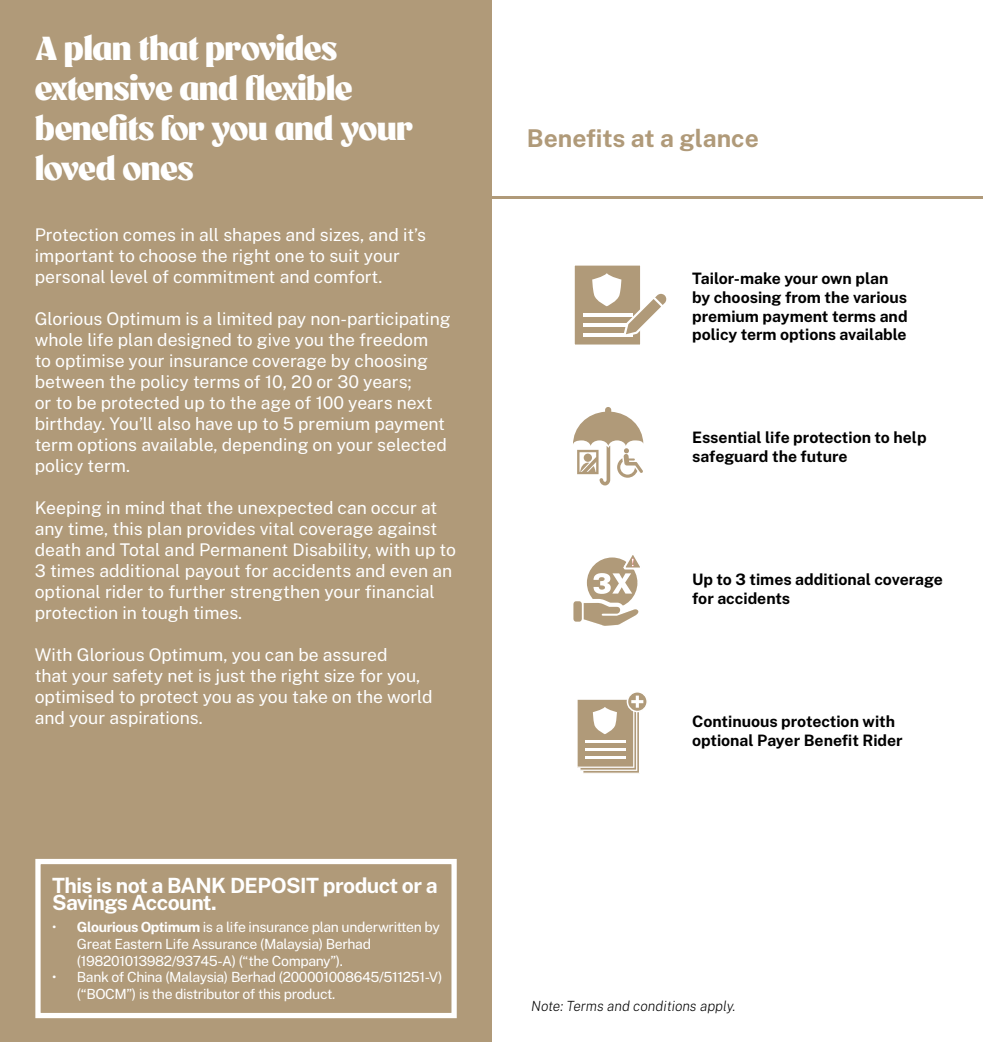
<style>
.page{position:relative;width:983px;height:1042px;background:#fff}
.page>*{position:absolute;margin:0;border:0;box-sizing:border-box;transform-origin:0 0}
.t1{font:800 33.25px/39.9px "Mr Banks";letter-spacing:-.025em;color:#fff}
.t2{font:700 24.5px "Public Sans";color:#b09a79}
.t3{font:700 21px/17.5px "Public Sans";letter-spacing:-.025em;color:#fff}
.t4{font:17.5px/21px "Public Sans";color:#fff}
.t5{font:700 15.75px/18.9px "Public Sans";color:#000}
.t6{font:14px/16.8px "Public Sans";letter-spacing:-.025em;color:#fff}
.t7{font:italic 200 14px "Public Sans";color:#000}
.s1{font-weight:700}
</style>
<div class="page">
<div style="left:0;top:0;width:491px;height:1042px;background:#b09a79"></div>
<div style="left:35px;top:859px;width:421px;height:159px;border:5px solid #fff"></div>
<hr style="left:491px;top:196px;width:491px;height:2px;background:#b09a79">
<div style="left:571px;top:262px;width:72px;height:86px;background:#b09a79;border:4px solid #fff"></div>
<hr style="left:583px;top:323px;width:49px;height:4px;background:#fff">
<hr style="left:583px;top:333px;width:49px;height:3px;background:#fff">
<hr style="left:583px;top:314px;width:49px;height:3px;background:#fff">
<svg style="left:592px;top:273px;width:75px;height:63px"></svg>
<svg style="left:573px;top:407px;width:70px;height:78px"></svg>
<svg style="left:627px;top:692px;width:20px;height:19px"></svg>
<div style="left:626px;top:691px;width:21px;height:21px;border:2px solid #fff;border-radius:50%"></div>
<svg style="left:577px;top:695px;width:66px;height:79px"></svg>
<svg style="left:573px;top:555px;width:67px;height:71px"></svg>
<h1 class="t1" style="left:35px;top:29px;width:380px">A plan that provides extensive and flexible benefits for you and your loved ones</h1>
<p class="t4" style="left:35px;top:223px;width:392px">Protection comes in all shapes and sizes, and it’s important to choose the right one to suit your personal level of commitment and comfort.</p>
<p class="t4" style="left:35px;top:307px;width:417px">Glorious Optimum is a limited pay non-participating whole life plan designed to give you the freedom<br>to optimise your insurance coverage by choosing between the policy terms of 10, 20 or 30 years;<br>or to be protected up to the age of 100 years next birthday. You’ll also have up to 5 premium payment term options available, depending on your selected policy term.</p>
<p class="t4" style="left:35px;top:496px;width:423px">Keeping in mind that the unexpected can occur at any time, this plan provides vital coverage against death and Total and Permanent Disability, with up to 3 times additional payout for accidents and even an optional rider to further strengthen your financial protection in tough times.</p>
<p class="t4" style="left:35px;top:643px;width:399px">With Glorious Optimum, you can be assured<br>that your safety net is just the right size for you, optimised to protect you as you take on the world and your aspirations.</p>
<p class="t3" style="left:52px;top:876px;width:387px">This is not a BANK DEPOSIT product or a<br>Savings Account.</p>
<p class="t6" style="left:77px;top:918px;width:364px;text-indent:-25px">• <span class="s1">Glourious Optimum</span> is a life insurance plan underwritten by<br>Great Eastern Life Assurance (Malaysia) Berhad (198201013982/93745-A) (“the Company”).</p>
<p class="t6" style="left:77px;top:968px;width:367px;text-indent:-25px">• Bank of China (Malaysia) Berhad (200001008645/511251-V) (“BOCM”) is the distributor of this product.</p>
<h2 class="t2" style="left:526px;top:122px;width:233px">Benefits at a glance</h2>
<p class="t5" style="left:692px;top:268px;width:217px">Tailor-make your own plan by choosing from the various premium payment terms and policy term options available</p>
<p class="t5" style="left:692px;top:427px;width:236px">Essential life protection to help safeguard the future</p>
<p class="t5" style="left:692px;top:569px;width:252px">Up to 3 times additional coverage for accidents</p>
<p class="t5" style="left:692px;top:711px;width:212px">Continuous protection with optional Payer Benefit Rider</p>
<p class="t7" style="left:531px;top:996px;width:206px">Note: Terms and conditions apply.</p>
</div>
